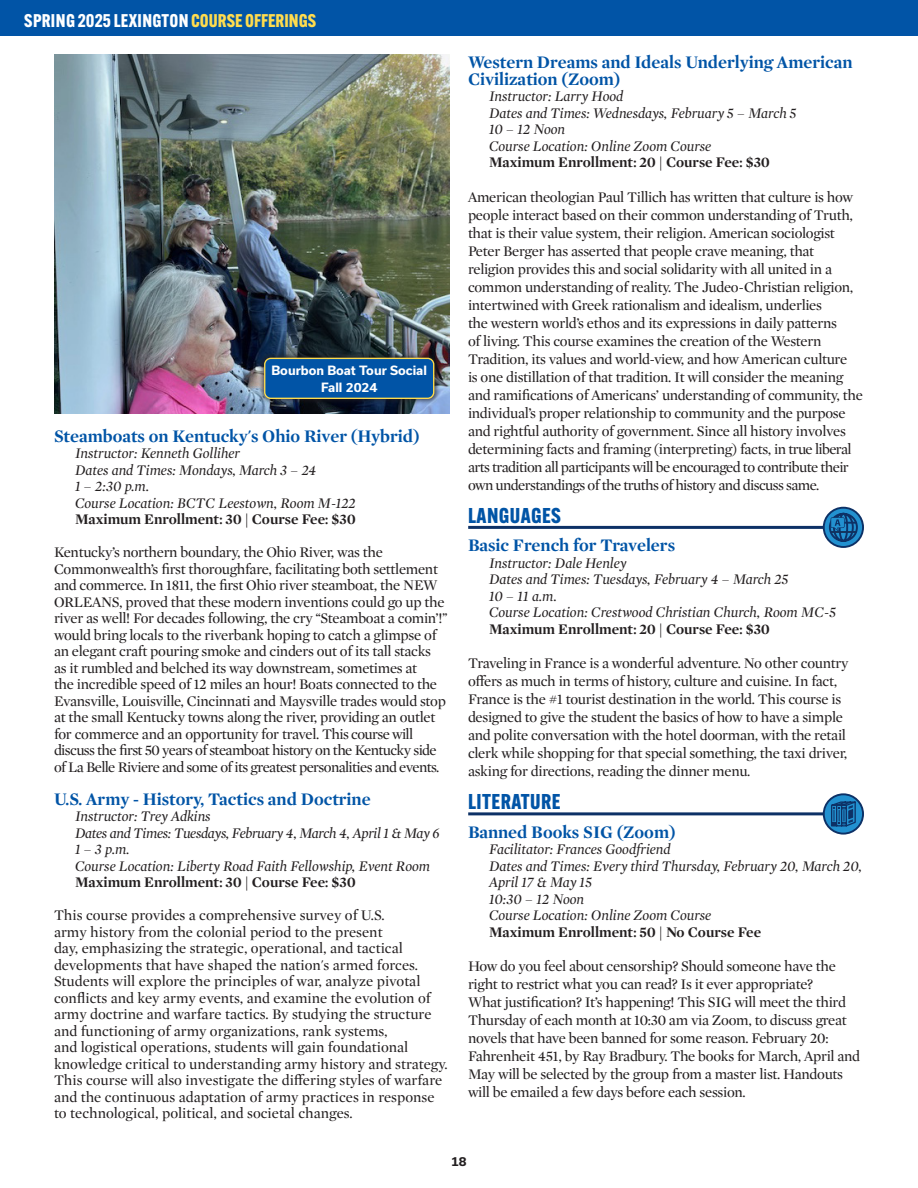
<style>
.page{position:relative;width:918px;height:1188px;background:#fff}
.page>*{position:absolute;margin:0;border:0;box-sizing:border-box;transform-origin:0 0}
.Course_Category{font:700 21px "Alternate Gothic ATF";letter-spacing:.02em;color:#0154a6}
.Course_Title{font:700 18px/16.5px "Mercury Display";color:#0154a6}
.t1{font:700 18px "Alternate Gothic ATF";color:#fff}
.Course_Description{font:15px/18px "Mercury Display";letter-spacing:-.02em;color:#231f20}
.Course_Description-2{font:15px/16.5px "Mercury Display";color:#231f20}
.Course_Info{font:italic 15px/16.5px "Mercury Display";color:#231f20}
.Course_Enrollment{font:700 15px "Mercury Display";color:#231f20}
.Course_Info-2{font:italic 15px "Mercury Display";letter-spacing:-.02em;color:#231f20}
.Inside_Caption{font:700 12.15px "Usual";color:#fff}
.t2{font:700 12px "Usual";color:#231f20}
.s1{color:#ffdc4e}
</style>
<div class="page">
<div style="left:0;top:0;width:918px;height:36px;background:#0154a6"></div>
<hr style="left:468px;top:526px;width:393px;height:3px;background:#0d3166">
<hr style="left:468px;top:812px;width:393px;height:3px;background:#0d3166">
<img style="left:54px;top:54px;width:396px;height:360px">
<svg style="left:823px;top:507px;width:41px;height:41px"></svg>
<svg style="left:823px;top:793px;width:41px;height:42px"></svg>
<div style="left:258px;top:352px;width:182px;height:53px;background:#231f20;opacity:.7"></div>
<div style="left:265px;top:358px;width:169px;height:40px;background:#0154a6;border-radius:6px"></div>
<div style="left:264px;top:358px;width:170px;height:41px;border:1px solid #ffdc4e;border-radius:6px"></div>
<p class="t1" style="left:24px;top:9px;width:293px">SPRING 2025 LEXINGTON <span class="s1">COURSE OFFERINGS</span></p>
<p class="Inside_Caption" style="left:272px;top:363px;width:157px">Bourbon Boat Tour Social</p>
<p class="Inside_Caption" style="left:321px;top:380px;width:58px">Fall 2024</p>
<p class="Course_Title" style="left:54px;top:427px;width:367px">Steamboats on Kentucky's Ohio River (Hybrid)</p>
<p class="Course_Info" style="left:75px;top:445px;width:166px">Instructor: Kenneth Golliher</p>
<p class="Course_Info" style="left:75px;top:461px;width:243px">Dates and Times: Mondays, March 3 – 24</p>
<p class="Course_Info" style="left:75px;top:478px;width:76px">1 – 2:30 p.m.</p>
<p class="Course_Info" style="left:75px;top:494px;width:282px">Course Location: BCTC Leestown, Room M-122</p>
<p class="Course_Enrollment" style="left:75px;top:508px;width:282px">Maximum Enrollment: 30 | Course Fee: $30</p>
<p class="Course_Description" style="left:54px;top:544px;width:395px;line-height:16.5px">Kentucky’s northern boundary, the Ohio River, was the Commonwealth’s first thoroughfare, facilitating both settlement and commerce. In 1811, the first Ohio river steamboat, the NEW ORLEANS, proved that these modern inventions could go up the river as well! For decades following, the cry “Steamboat a comin’!” would bring locals to the riverbank hoping to catch a glimpse of an elegant craft pouring smoke and cinders out of its tall stacks<br>as it rumbled and belched its way downstream, sometimes at<br>the incredible speed of 12 miles an hour! Boats connected to the Evansville, Louisville, Cincinnati and Maysville trades would stop at the small Kentucky towns along the river, providing an outlet for commerce and an opportunity for travel. This course will discuss the first 50 years of steamboat history on the Kentucky side of La Belle Riviere and some of its greatest personalities and events.</p>
<p class="Course_Title" style="left:54px;top:790px;width:318px">U.S. Army - History, Tactics and Doctrine</p>
<p class="Course_Info" style="left:75px;top:808px;width:137px">Instructor: Trey Adkins</p>
<p class="Course_Info-2" style="left:75px;top:823px;width:366px">Dates and Times: Tuesdays, February 4, March 4, April 1 &amp; May 6</p>
<p class="Course_Info" style="left:75px;top:841px;width:56px">1 – 3 p.m.</p>
<p class="Course_Info" style="left:75px;top:857px;width:357px">Course Location: Liberty Road Faith Fellowship, Event Room</p>
<p class="Course_Enrollment" style="left:75px;top:871px;width:282px">Maximum Enrollment: 30 | Course Fee: $30</p>
<p class="Course_Description-2" style="left:54px;top:907px;width:395px">This course provides a comprehensive survey of U.S.<br>army history from the colonial period to the present<br>day, emphasizing the strategic, operational, and tactical developments that have shaped the nation's armed forces.<br>Students will explore the principles of war, analyze pivotal conflicts and key army events, and examine the evolution of army doctrine and warfare tactics. By studying the structure and functioning of army organizations, rank systems,<br>and logistical operations, students will gain foundational knowledge critical to understanding army history and strategy.<br>This course will also investigate the differing styles of warfare and the continuous adaptation of army practices in response to technological, political, and societal changes.</p>
<p class="Course_Title" style="left:468px;top:53px;width:386px">Western Dreams and Ideals Underlying American<br>Civilization (Zoom)</p>
<p class="Course_Info" style="left:489px;top:88px;width:136px">Instructor: Larry Hood</p>
<p class="Course_Info" style="left:489px;top:104px;width:309px">Dates and Times: Wednesdays, February 5 – March 5</p>
<p class="Course_Info" style="left:489px;top:121px;width:78px">10 – 12 Noon</p>
<p class="Course_Info" style="left:489px;top:137px;width:224px">Course Location: Online Zoom Course</p>
<p class="Course_Enrollment" style="left:489px;top:151px;width:282px">Maximum Enrollment: 20 | Course Fee: $30</p>
<p class="Course_Description" style="left:468px;top:187px;width:396px">American theologian Paul Tillich has written that culture is how people interact based on their common understanding of Truth, that is their value system, their religion. American sociologist Peter Berger has asserted that people crave meaning, that religion provides this and social solidarity with all united in a common understanding of reality. The Judeo-Christian religion, intertwined with Greek rationalism and idealism, underlies<br>the western world’s ethos and its expressions in daily patterns<br>of living. This course examines the creation of the Western Tradition, its values and world-view, and how American culture<br>is one distillation of that tradition. It will consider the meaning and ramifications of Americans’ understanding of community, the individual’s proper relationship to community and the purpose and rightful authority of government. Since all history involves determining facts and framing (interpreting) facts, in true liberal arts tradition all participants will be encouraged to contribute their own understandings of the truths of history and discuss same.</p>
<p class="Course_Category" style="left:468px;top:502px;width:94px">LANGUAGES</p>
<p class="Course_Title" style="left:468px;top:536px;width:209px">Basic French for Travelers</p>
<p class="Course_Info" style="left:489px;top:554px;width:139px">Instructor: Dale Henley</p>
<p class="Course_Info" style="left:489px;top:571px;width:301px">Dates and Times: Tuesdays, February 4 – March 25</p>
<p class="Course_Info" style="left:489px;top:587px;width:69px">10 – 11 a.m.</p>
<p class="Course_Info" style="left:489px;top:604px;width:349px">Course Location: Crestwood Christian Church, Room MC-5</p>
<p class="Course_Enrollment" style="left:489px;top:618px;width:282px">Maximum Enrollment: 20 | Course Fee: $30</p>
<p class="Course_Description" style="left:468px;top:654px;width:382px">Traveling in France is a wonderful adventure. No other country offers as much in terms of history, culture and cuisine. In fact, France is the #1 tourist destination in the world. This course is designed to give the student the basics of how to have a simple and polite conversation with the hotel doorman, with the retail clerk while shopping for that special something, the taxi driver, asking for directions, reading the dinner menu.</p>
<p class="Course_Category" style="left:468px;top:789px;width:94px">LITERATURE</p>
<p class="Course_Title" style="left:468px;top:823px;width:209px">Banned Books SIG (Zoom)</p>
<p class="Course_Info" style="left:489px;top:841px;width:183px">Facilitator: Frances Goodfriend</p>
<p class="Course_Info" style="left:489px;top:857px;width:375px">Dates and Times: Every third Thursday, February 20, March 20,<br>April 17 &amp; May 15</p>
<p class="Course_Info" style="left:489px;top:890px;width:97px">10:30 – 12 Noon</p>
<p class="Course_Info" style="left:489px;top:907px;width:224px">Course Location: Online Zoom Course</p>
<p class="Course_Enrollment" style="left:489px;top:921px;width:274px">Maximum Enrollment: 50 | No Course Fee</p>
<p class="Course_Description" style="left:468px;top:957px;width:394px">How do you feel about censorship? Should someone have the right to restrict what you can read? Is it ever appropriate?<br>What justification? It’s happening! This SIG will meet the third Thursday of each month at 10:30 am via Zoom, to discuss great novels that have been banned for some reason. February 20:<br>Fahrenheit 451, by Ray Bradbury. The books for March, April and May will be selected by the group from a master list. Handouts will be emailed a few days before each session.</p>
<p class="t2" style="left:451px;top:1154px;width:17px">18</p>
</div>
